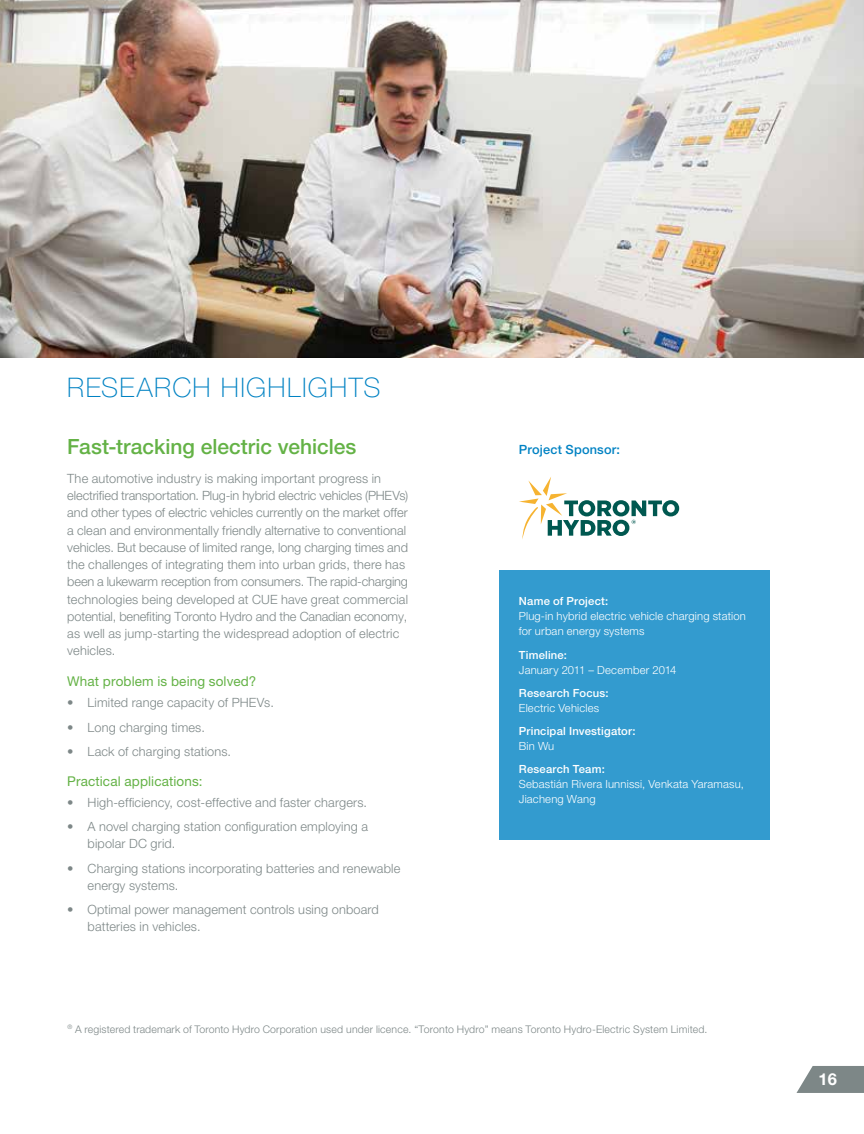
<style>
.page{position:relative;width:864px;height:1134px;background:#fff}
.page>*{position:absolute;margin:0;border:0;box-sizing:border-box;transform-origin:0 0}
.t1{font:100 27px "Helvetica Neue LT Std";letter-spacing:.05em;color:#0082c3}
.t2{font:500 21px "Helvetica Neue LT Std";color:#64b246}
.t3{font:700 16.5px "Helvetica Neue LT Std";color:#fff}
.t4{font:13.5px "Helvetica Neue LT Std";letter-spacing:.01em;color:#64b246}
.t5{font:300 12.75px/17.2px "Helvetica Neue LT Std";letter-spacing:.005em;color:#7d8787}
.t6{font:500 12.75px "Helvetica Neue LT Std";letter-spacing:.015em;color:#0082c3}
.t7{font:300 11.25px/15px "Helvetica Neue LT Std";letter-spacing:.015em;color:#fff}
.t8{font:500 11.25px "Helvetica Neue LT Std";letter-spacing:.02em;color:#fff}
.t9{font:300 10.5px "Helvetica Neue LT Std";letter-spacing:.015em;color:#7d8787}
</style>
<div class="page">
<svg style="left:796px;top:1066px;width:68px;height:27px;background:#8d9696"></svg>
<img style="left:0;top:0;width:864px;height:357px">
<div style="left:499px;top:570px;width:270px;height:270px;background:#339bcf"></div>
<svg style="left:519px;top:477px;width:160px;height:62px"></svg>
<h1 class="t1" style="left:67px;top:372px;width:18px">RESEA</h1>
<h1 class="t1" style="left:154px;top:372px;width:212px">RCH HIGHLIGHTS</h1>
<h2 class="t2" style="left:67px;top:434px;width:291px">Fast-tracking electric vehicles</h2>
<p class="t5" style="left:67px;top:470px;width:342px">The automotive industry is making important progress in electrified transportation. Plug-in hybrid electric vehicles (PHEVs) and other types of electric vehicles currently on the market offer a clean and environmentally friendly alternative to conventional vehicles. But because of limited range, long charging times and the challenges of integrating them into urban grids, there has been a lukewarm reception from consumers. The rapid-charging technologies being developed at CUE have great commercial potential, benefiting Toronto Hydro and the Canadian economy, as well as jump-starting the widespread adoption of electric vehicles.</p>
<p class="t4" style="left:67px;top:674px;width:190px">What problem is being solved?</p>
<p class="t5" style="left:67px;top:694px;width:208px">• Limited range capacity of PHEVs.</p>
<p class="t5" style="left:67px;top:718px;width:139px">• Long charging times.</p>
<p class="t5" style="left:67px;top:743px;width:165px">• Lack of charging stations.</p>
<p class="t4" style="left:67px;top:773px;width:137px">Practical applications:</p>
<p class="t5" style="left:67px;top:793px;width:301px">• High-efficiency, cost-effective and faster chargers.</p>
<p class="t5" style="left:88px;top:818px;width:282px;text-indent:-20px">• A novel charging station configuration employing a bipolar DC grid.</p>
<p class="t5" style="left:88px;top:859px;width:314px;text-indent:-20px">• Charging stations incorporating batteries and renewable energy systems.</p>
<p class="t5" style="left:88px;top:901px;width:293px;text-indent:-20px">• Optimal power management controls using onboard batteries in vehicles.</p>
<p class="t6" style="left:519px;top:442px;width:103px">Project Sponsor:</p>
<p class="t8" style="left:519px;top:595px;width:91px">Name of Project:</p>
<p class="t7" style="left:519px;top:609px;width:228px">Plug-in hybrid electric vehicle charging station for urban energy systems</p>
<p class="t8" style="left:519px;top:648px;width:50px">Timeline:</p>
<p class="t7" style="left:519px;top:662px;width:159px">January 2011 – December 2014</p>
<p class="t8" style="left:519px;top:686px;width:91px">Research Focus:</p>
<p class="t7" style="left:519px;top:700px;width:82px">Electric Vehicles</p>
<p class="t8" style="left:519px;top:724px;width:118px">Principal Investigator:</p>
<p class="t7" style="left:519px;top:738px;width:37px">Bin Wu</p>
<p class="t8" style="left:519px;top:762px;width:87px">Research Team:</p>
<p class="t7" style="left:519px;top:776px;width:226px">Sebastián Rivera Iunnissi, Venkata Yaramasu,<br>Jiacheng Wang</p>
<p class="t9" style="left:68px;top:1023px;width:642px"><sup>®</sup> A registered trademark of Toronto Hydro Corporation used under licence. “Toronto Hydro” means Toronto Hydro-Electric System Limited.</p>
<p class="t3" style="left:819px;top:1069px;width:20px">16</p>
</div>
